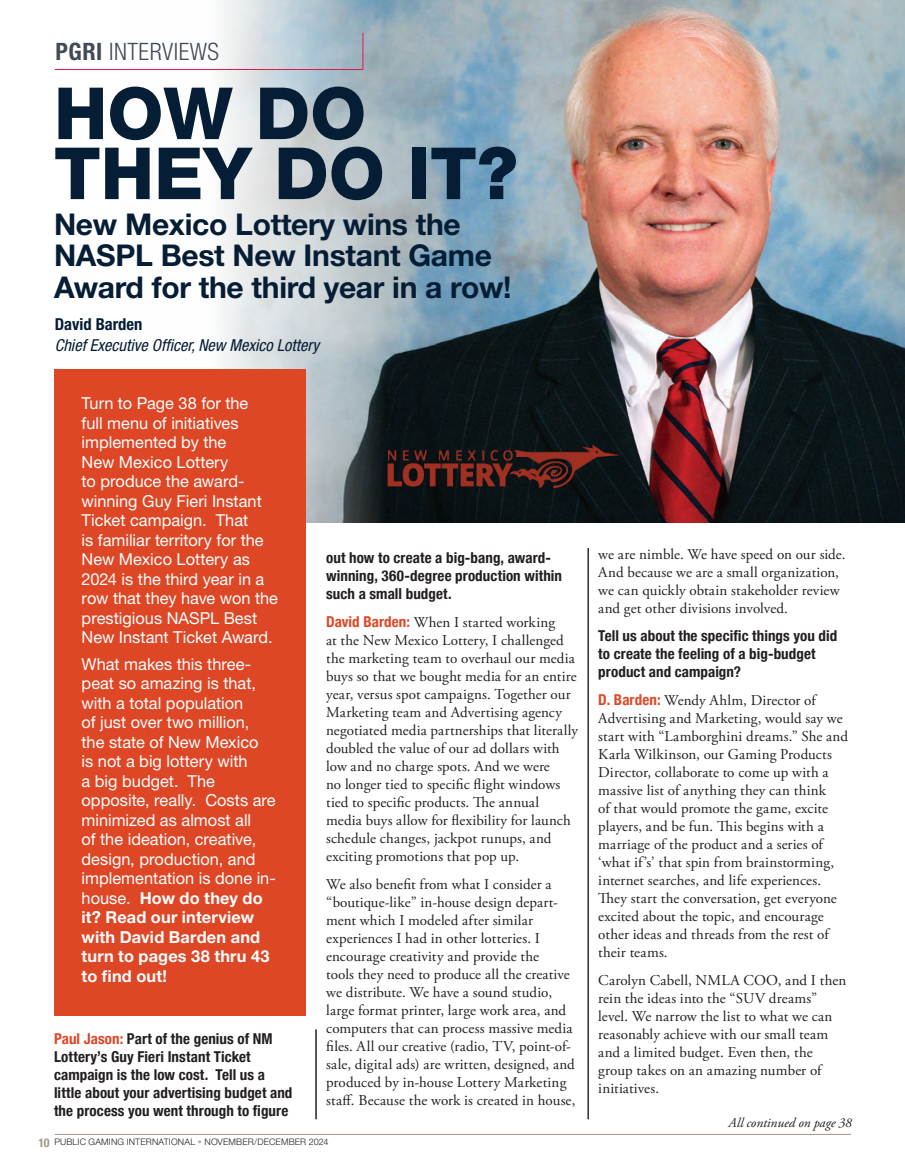
<style>
.page{position:relative;width:905px;height:1175px;background:#fff}
.page>*{position:absolute;margin:0;border:0;box-sizing:border-box;transform-origin:0 0}
.t1{font:800 72px/60px "Helvetica Neue LT Std";color:#061d36}
.t2{font:700 30px/31.5px "Helvetica Neue LT Std";letter-spacing:-.01em;color:#061d36}
.t3{font:300 condensed 24px "Helvetica Neue LT Std";letter-spacing:.02em;color:#414b56}
.pulse{font:16.5px/19.5px "Helvetica Neue LT Std";color:#fff}
.t4{font:italic condensed 16.5px/21px "Helvetica Neue LT Std";color:#061d36}
.t5{font:15px/18px "Adobe Garamond Pro";letter-spacing:.01em;color:#231f20}
.t6{font:700 condensed 15px/18px "Helvetica Neue";letter-spacing:.005em;color:#231f20}
.t7{font:italic 13.5px "Adobe Garamond Pro";color:#231f20}
.t8{font:300 9px "Helvetica Neue LT Std";letter-spacing:.015em;color:#231f20}
.s1{font-weight:700}
.s2{font-weight:700;font-style:normal}
.s3{color:#de4726}
.s4{font-family:"Helvetica Neue";font-weight:700;font-stretch:condensed;color:#de4726}
.s5{font-weight:700;font-stretch:condensed;font-size:12px;color:#a19689}
.s6{color:#beb6ad}
</style>
<div class="page">
<hr style="left:55px;top:1134px;width:795px;height:1px;background:#a19689">
<img style="left:123px;top:0;width:781px;height:522px">
<hr style="left:316px;top:1029px;width:1px;height:90px;background:#231f20">
<hr style="left:588px;top:548px;width:1px;height:571px;background:#231f20">
<svg style="left:54px;top:32px;width:309px;height:38px"></svg>
<div style="left:54px;top:370px;width:252px;height:646px;background:#de4726"></div>
<img style="left:386px;top:444px;width:233px;height:43px">
<p class="t3" style="left:56px;top:37px;width:165px"><span class="s1">PGRI</span> INTERVIEWS</p>
<p class="t1" style="left:54px;top:83px;width:465px">HOW DO<br>THEY DO IT?</p>
<p class="t2" style="left:54px;top:208px;width:459px">New Mexico Lottery wins the<br>NASPL Best New Instant Game<br>Award for the third year in a row!</p>
<p class="t4" style="left:55px;top:314px;width:266px"><span class="s2">David Barden<br></span>Chief Executive Officer, New Mexico Lottery</p>
<p class="pulse" style="left:82px;top:393px;width:198px">Turn to Page 38 for the<br>full menu of initiatives implemented by the<br>New Mexico Lottery<br>to produce the award&shy;winning Guy Fieri Instant<br>Ticket campaign. That<br>is familiar territory for the<br>New Mexico Lottery as<br>2024 is the third year in a row that they have won the prestigious NASPL Best<br>New Instant Ticket Award.</p>
<p class="pulse" style="left:82px;top:654px;width:196px">What makes this three&shy;peat so amazing is that, with a total population<br>of just over two million, the state of New Mexico<br>is not a big lottery with<br>a big budget. The opposite, really. Costs are minimized as almost all<br>of the ideation, creative, design, production, and implementation is done in&shy;house. <span class="s1">How do they do it? Read our interview with David Barden and turn to pages 38 thru 43 to find out!</span></p>
<p class="t6" style="left:54px;top:1028px;width:240px"><span class="s3">Paul Jason:</span> Part of the genius of NM Lottery’s Guy Fieri Instant Ticket campaign is the low cost. Tell us a little about your advertising budget and the process you went through to figure</p>
<p class="t6" style="left:326px;top:547px;width:237px">out how to create a big-bang, award&shy;winning, 360-degree production within such a small budget.</p>
<p class="t5" style="left:326px;top:613px;width:253px"><span class="s4">David Barden:</span> When I started working<br>at the New Mexico Lottery, I challenged the marketing team to overhaul our media buys so that we bought media for an entire year, versus spot campaigns. Together our Marketing team and Advertising agency negotiated media partnerships that literally doubled the value of our ad dollars with low and no charge spots. And we were<br>no longer tied to specific flight windows tied to specific products. The annual media buys allow for flexibility for launch schedule changes, jackpot runups, and exciting promotions that pop up.</p>
<p class="t5" style="left:326px;top:875px;width:251px">We also benefit from what I consider a “boutique-like” in-house design depart&shy;ment which I modeled after similar experiences I had in other lotteries. I encourage creativity and provide the<br>tools they need to produce all the creative we distribute. We have a sound studio, large format printer, large work area, and computers that can process massive media files. All our creative (radio, TV, point-of&shy;sale, digital ads) are written, designed, and produced by in-house Lottery Marketing staff. Because the work is created in house,</p>
<p class="t8" style="left:38px;top:1135px;width:291px"><span class="s5">10</span> PUBLIC GAMING INTERNATIONAL <span class="s6">•</span> NOVEMBER/DECEMBER 2024</p>
<p class="t5" style="left:598px;top:546px;width:249px">we are nimble. We have speed on our side.<br>And because we are a small organization, we can quickly obtain stakeholder review and get other divisions involved.</p>
<p class="t6" style="left:598px;top:625px;width:240px">Tell us about the specific things you did to create the feeling of a big-budget product and campaign?</p>
<p class="t5" style="left:598px;top:692px;width:251px"><span class="s4">D. Barden:</span> Wendy Ahlm, Director of Advertising and Marketing, would say we start with “Lamborghini dreams.” She and Karla Wilkinson, our Gaming Products Director, collaborate to come up with a massive list of anything they can think<br>of that would promote the game, excite players, and be fun. This begins with a marriage of the product and a series of ‘what if’s’ that spin from brainstorming, internet searches, and life experiences.<br>They start the conversation, get everyone excited about the topic, and encourage other ideas and threads from the rest of their teams.</p>
<p class="t5" style="left:598px;top:972px;width:249px">Carolyn Cabell, NMLA COO, and I then rein the ideas into the “SUV dreams” level. We narrow the list to what we can reasonably achieve with our small team and a limited budget. Even then, the group takes on an amazing number of initiatives.</p>
<p class="t7" style="left:728px;top:1115px;width:125px">All continued on page 38</p>
</div>
